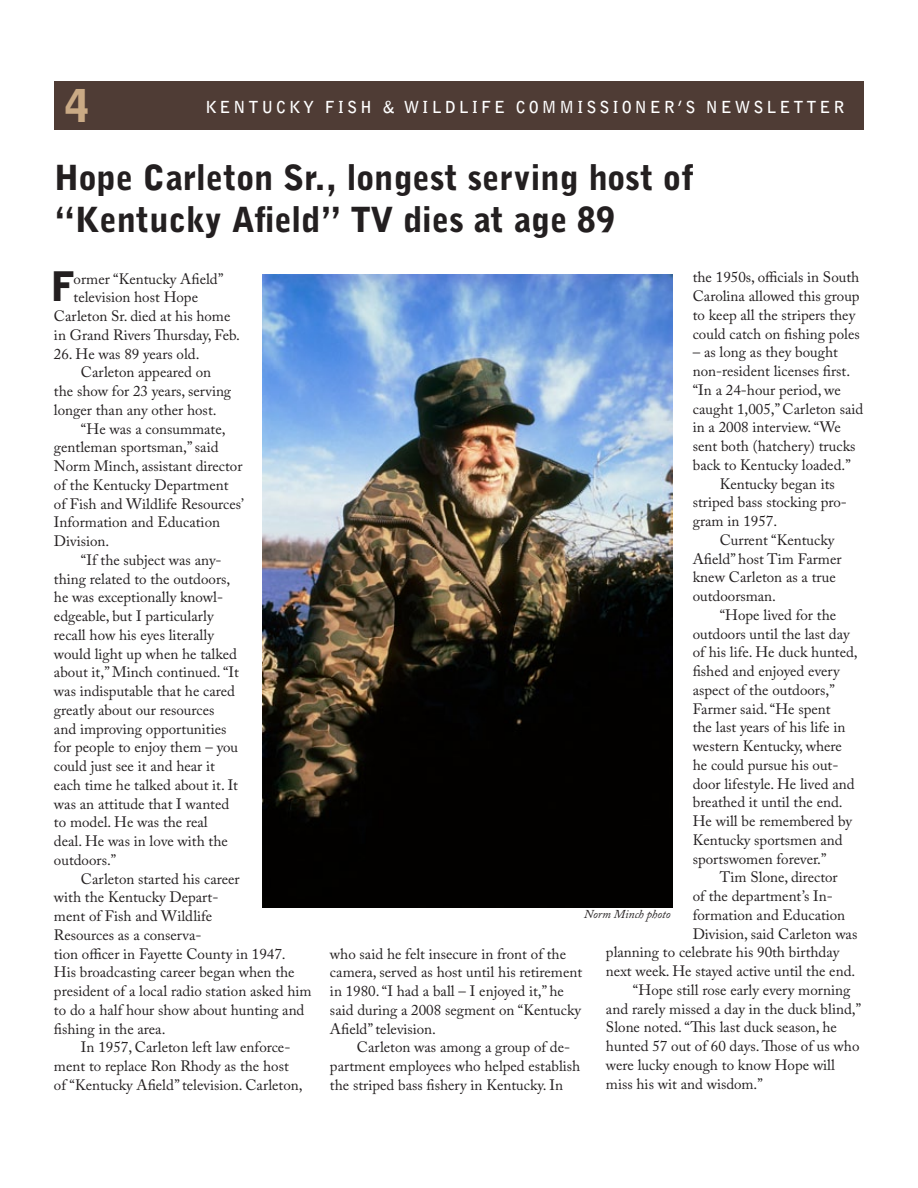
<style>
.page{position:relative;width:918px;height:1188px;background:#fff}
.page>*{position:absolute;margin:0;border:0;box-sizing:border-box;transform-origin:0 0}
.t1{font:900 45px "Bell Gothic Std";color:#caaa85}
.t2{font:900 40.65px "Bell Gothic BT";color:#231f20}
.t3{font:900 34.5px/42px "Bell Gothic BT";color:#231f20}
.t4{font:700 16.5px "Bell Gothic Std";letter-spacing:.18em;color:#fff}
.t5{font:15px/18.8px "Adobe Caslon Pro";color:#231f20}
.t6{font:italic 12px "Adobe Caslon Pro";color:#231f20}
</style>
<div class="page">
<div style="left:54px;top:81px;width:810px;height:48px;background:#4f3c35"></div>
<img style="left:263px;top:274px;width:410px;height:633px">
<h1 class="t1" style="left:65px;top:80px;width:27px">4</h1>
<p class="t4" style="left:206px;top:97px;width:640px">KENTUCKY FISH &amp; WILDLIFE COMMISSIONER’S NEWSLETTER</p>
<h3 class="t3" style="left:54px;top:156px;width:642px">Hope Carleton Sr., longest serving host of “Kentucky Afield” TV dies at age 89</h3>
<h2 class="t2" style="left:51px;top:261px;width:24px">F</h2>
<p class="t5" style="left:74px;top:269px;width:151px">ormer “Kentucky Afield”</p>
<p class="t5" style="left:693px;top:268px;width:168px">the 1950s, officials in South<br>Carolina allowed this group to keep all the stripers they could catch on fishing poles</p>
<p class="t5" style="left:693px;top:343px;width:147px">– as long as they bought</p>
<p class="t5" style="left:693px;top:362px;width:159px">non-resident licenses first.</p>
<p class="t5" style="left:693px;top:380px;width:150px">“In a 24-hour period, we</p>
<p class="t5" style="left:693px;top:399px;width:172px">caught 1,005,” Carleton said</p>
<p class="t5" style="left:693px;top:418px;width:149px">in a 2008 interview. “We</p>
<p class="t5" style="left:693px;top:437px;width:164px">sent both (hatchery) trucks</p>
<p class="t5" style="left:693px;top:455px;width:160px">back to Kentucky loaded.”</p>
<p class="t5" style="left:720px;top:474px;width:117px">Kentucky began its</p>
<p class="t5" style="left:693px;top:493px;width:156px">striped bass stocking pro-</p>
<p class="t5" style="left:693px;top:512px;width:86px">gram in 1957.</p>
<p class="t5" style="left:720px;top:530px;width:116px">Current “Kentucky</p>
<p class="t5" style="left:693px;top:549px;width:150px">Afield” host Tim Farmer</p>
<p class="t5" style="left:693px;top:568px;width:145px">knew Carleton as a true</p>
<p class="t5" style="left:693px;top:587px;width:85px">outdoorsman.</p>
<p class="t5" style="left:720px;top:605px;width:118px">“Hope lived for the</p>
<p class="t5" style="left:693px;top:624px;width:158px">outdoors until the last day</p>
<p class="t5" style="left:693px;top:643px;width:166px">of his life. He duck hunted,</p>
<p class="t5" style="left:693px;top:662px;width:148px">fished and enjoyed every</p>
<p class="t5" style="left:693px;top:680px;width:143px">aspect of the outdoors,”</p>
<p class="t5" style="left:693px;top:699px;width:139px">Farmer said. “He spent</p>
<p class="t5" style="left:693px;top:718px;width:154px">the last years of his life in</p>
<p class="t5" style="left:693px;top:737px;width:151px">western Kentucky, where</p>
<p class="t5" style="left:693px;top:755px;width:147px">he could pursue his out-</p>
<p class="t5" style="left:693px;top:774px;width:163px">door lifestyle. He lived and</p>
<p class="t5" style="left:693px;top:793px;width:151px">breathed it until the end.</p>
<p class="t5" style="left:693px;top:812px;width:161px">He will be remembered by</p>
<p class="t5" style="left:693px;top:830px;width:151px">Kentucky sportsmen and</p>
<p class="t5" style="left:693px;top:849px;width:135px">sportswomen forever.”</p>
<p class="t5" style="left:720px;top:868px;width:119px">Tim Slone, director</p>
<p class="t5" style="left:693px;top:887px;width:142px">of the department’s In-</p>
<p class="t5" style="left:693px;top:905px;width:154px">formation and Education</p>
<p class="t5" style="left:693px;top:924px;width:166px">Division, said Carleton was</p>
<p class="t5" style="left:606px;top:943px;width:235px">planning to celebrate his 90th birthday</p>
<p class="t5" style="left:606px;top:962px;width:251px">next week. He stayed active until the end.</p>
<p class="t5" style="left:633px;top:980px;width:219px">“Hope still rose early every morning</p>
<p class="t5" style="left:606px;top:999px;width:257px">and rarely missed a day in the duck blind,”</p>
<p class="t5" style="left:606px;top:1018px;width:232px">Slone noted. “This last duck season, he</p>
<p class="t5" style="left:606px;top:1037px;width:255px">hunted 57 out of 60 days. Those of us who</p>
<p class="t5" style="left:606px;top:1055px;width:231px">were lucky enough to know Hope will</p>
<p class="t5" style="left:606px;top:1074px;width:158px">miss his wit and wisdom.”</p>
<p class="t5" style="left:74px;top:288px;width:126px">television host Hope</p>
<p class="t5" style="left:54px;top:307px;width:178px">Carleton Sr. died at his home</p>
<p class="t5" style="left:54px;top:325px;width:188px">in Grand Rivers Thursday, Feb.</p>
<p class="t5" style="left:54px;top:344px;width:147px">26. He was 89 years old.</p>
<p class="t5" style="left:81px;top:363px;width:132px">Carleton appeared on</p>
<p class="t5" style="left:54px;top:382px;width:179px">the show for 23 years, serving</p>
<p class="t5" style="left:54px;top:400px;width:164px">longer than any other host.</p>
<p class="t5" style="left:81px;top:419px;width:146px">“He was a consummate,</p>
<p class="t5" style="left:54px;top:438px;width:166px">gentleman sportsman,” said</p>
<p class="t5" style="left:54px;top:457px;width:190px">Norm Minch, assistant director</p>
<p class="t5" style="left:54px;top:475px;width:176px">of the Kentucky Department</p>
<p class="t5" style="left:54px;top:494px;width:191px">of Fish and Wildlife Resources’</p>
<p class="t5" style="left:54px;top:513px;width:168px">Information and Education</p>
<p class="t5" style="left:54px;top:532px;width:57px">Division.</p>
<p class="t5" style="left:81px;top:550px;width:142px">“If the subject was any-</p>
<p class="t5" style="left:54px;top:569px;width:178px">thing related to the outdoors,</p>
<p class="t5" style="left:54px;top:588px;width:171px">he was exceptionally knowl-</p>
<p class="t5" style="left:54px;top:607px;width:161px">edgeable, but I particularly</p>
<p class="t5" style="left:54px;top:625px;width:161px">recall how his eyes literally</p>
<p class="t5" style="left:54px;top:644px;width:185px">would light up when he talked</p>
<p class="t5" style="left:54px;top:663px;width:187px">about it,” Minch continued. “It</p>
<p class="t5" style="left:54px;top:682px;width:183px">was indisputable that he cared</p>
<p class="t5" style="left:54px;top:700px;width:162px">greatly about our resources</p>
<p class="t5" style="left:54px;top:719px;width:174px">and improving opportunities</p>
<p class="t5" style="left:54px;top:738px;width:186px">for people to enjoy them – you</p>
<p class="t5" style="left:54px;top:757px;width:163px">could just see it and hear it</p>
<p class="t5" style="left:54px;top:775px;width:186px">each time he talked about it. It</p>
<p class="t5" style="left:54px;top:794px;width:177px">was an attitude that I wanted</p>
<p class="t5" style="left:54px;top:813px;width:155px">to model. He was the real</p>
<p class="t5" style="left:54px;top:832px;width:175px">deal. He was in love with the</p>
<p class="t5" style="left:54px;top:850px;width:64px">outdoors.”</p>
<p class="t5" style="left:81px;top:869px;width:160px">Carleton started his career</p>
<p class="t5" style="left:54px;top:888px;width:166px">with the Kentucky Depart-</p>
<p class="t5" style="left:54px;top:907px;width:160px">ment of Fish and Wildlife</p>
<p class="t5" style="left:54px;top:925px;width:149px">Resources as a conserva-</p>
<p class="t5" style="left:54px;top:944px;width:233px">tion officer in Fayette County in 1947.</p>
<p class="t5" style="left:54px;top:963px;width:242px">His broadcasting career began when the</p>
<p class="t5" style="left:54px;top:982px;width:259px">president of a local radio station asked him</p>
<p class="t5" style="left:54px;top:1000px;width:252px">to do a half hour show about hunting and</p>
<p class="t5" style="left:54px;top:1019px;width:113px">fishing in the area.</p>
<p class="t5" style="left:81px;top:1038px;width:211px">In 1957, Carleton left law enforce-</p>
<p class="t5" style="left:54px;top:1057px;width:236px">ment to replace Ron Rhody as the host</p>
<p class="t5" style="left:54px;top:1075px;width:250px">of “Kentucky Afield” television. Carleton,</p>
<p class="t6" style="left:584px;top:907px;width:88px">Norm Minch photo</p>
<p class="t5" style="left:330px;top:944px;width:254px">who said he felt insecure in front of the camera, served as host until his retirement in 1980. “I had a ball – I enjoyed it,” he said during a 2008 segment on “Kentucky Afield” television.</p>
<p class="t5" style="left:330px;top:1038px;width:252px;text-indent:27px">Carleton was among a group of de&shy;partment employees who helped establish the striped bass fishery in Kentucky. In</p>
</div>
